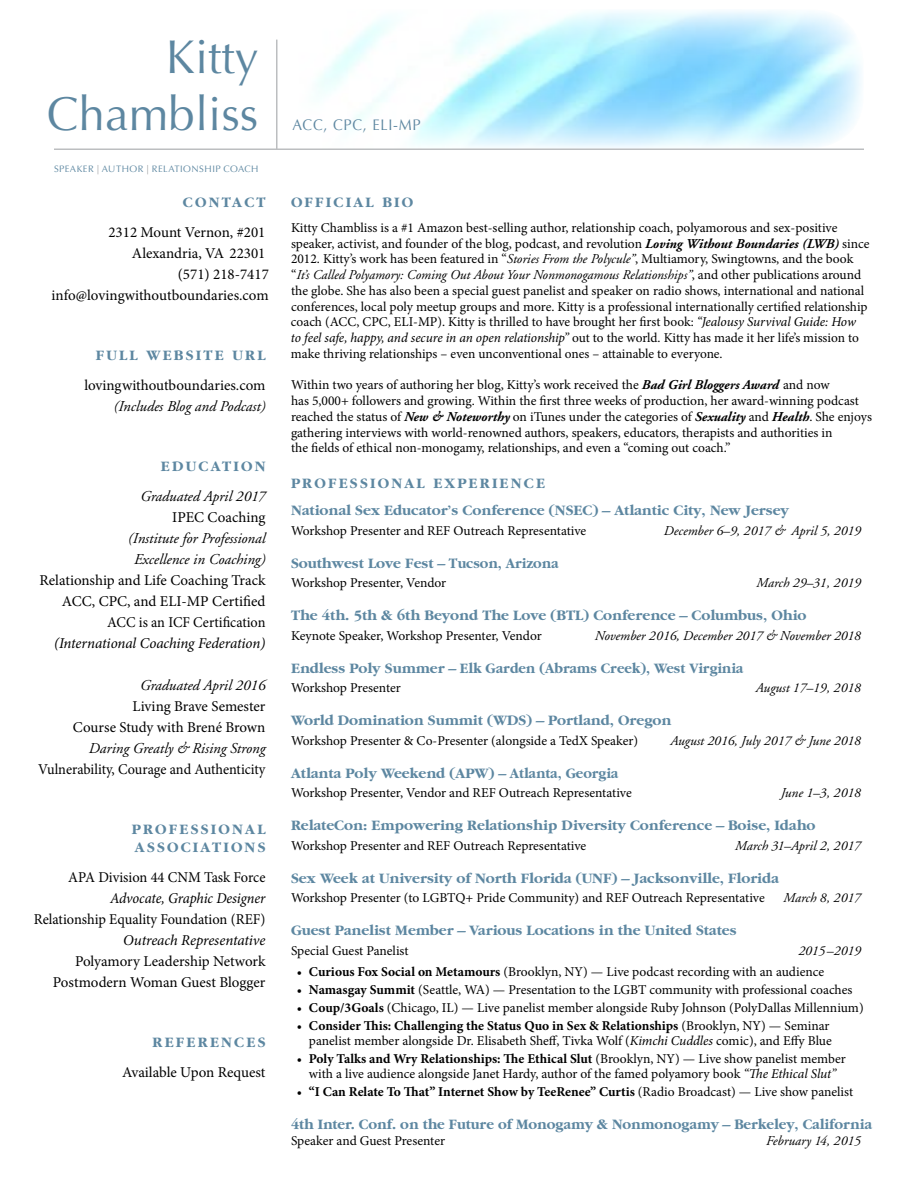
<style>
.page{position:relative;width:918px;height:1188px;background:#fff}
.page>*{position:absolute;margin:0;border:0;box-sizing:border-box;transform-origin:0 0}
.t1{font:47.55px/57px "Optima";color:#5d87a1;text-align:right}
.t2{font:15.3px "Optima";letter-spacing:.05em;color:#5d87a1;scale:.95 1}
.t3{font:700 15px/27px "Garamond";color:#5d87a1}
.t4{font:15px/21px "Minion Pro";color:#000;text-align:right}
.t5{font:italic 15px/21px "Adobe Garamond";color:#000;text-align:center}
.t6{font:700 15px/18px "Garamond";letter-spacing:.15em;color:#5d87a1}
.t7{font:15px "Minion Pro";color:#000;scale:.96 1}
.t8{font:italic 15px "Minion Pro";letter-spacing:-.01em;color:#000}
.t9{font:15px "Minion Pro";color:#000;scale:.95 1}
.t10{font:italic 15px "Minion Pro";letter-spacing:-.01em;color:#000;scale:.96 1}
.t11{font:13.5px/15.8px "Minion Pro";letter-spacing:-.005em;color:#000}
.t12{font:italic 13.5px "Adobe Garamond";color:#000}
.t13{font:700 13.5px "Minion Pro";letter-spacing:-.005em;color:#000}
.t14{font:9.3px "Optima";letter-spacing:.05em;color:#5d87a1}
.s1{color:#939598}
.s2{font-family:"Adobe Garamond";font-weight:700;font-style:italic}
.s3{font-family:"Adobe Garamond";font-style:italic}
.s4{font-family:"Minion Pro";font-style:normal}
.s5{font-style:italic}
.s6{font-weight:700}
.s7{font-weight:400}
</style>
<div class="page">
<hr style="left:54px;top:148px;width:810px;height:2px;background:#bcbec0">
<hr style="left:276px;top:40px;width:2px;height:109px;background:#bcbec0">
<h1 class="t1" style="left:47px;top:29px;width:213px">Kitty<br>Chambliss</h1>
<p class="t14" style="left:54px;top:164px;width:206px">SPEAKER <span class="s1">|</span> AUTHOR <span class="s1">|</span> RELATIONSHIP COACH</p>
<p class="t6" style="left:183px;top:194px;width:84px">CONTACT</p>
<p class="t4" style="left:51px;top:222px;width:219px">2312 Mount Vernon, #201<br>Alexandria, VA 22301<br>(571) 218-7417 info@lovingwithoutboundaries.com</p>
<p class="t6" style="left:96px;top:347px;width:171px">FULL WEBSITE URL</p>
<p class="t4" style="left:84px;top:375px;width:183px">lovingwithoutboundaries.com</p>
<p class="t5" style="left:114px;top:396px;width:153px">(Includes Blog and Podcast)</p>
<p class="t6" style="left:161px;top:458px;width:106px">EDUCATION</p>
<p class="t5" style="left:141px;top:486px;width:126px">Graduated April 2017</p>
<p class="t4" style="left:172px;top:507px;width:95px">IPEC Coaching</p>
<p class="t5" style="left:128px;top:528px;width:139px">(Institute for Professional<br>Excellence in Coaching)</p>
<p class="t4" style="left:40px;top:570px;width:227px">Relationship and Life Coaching Track<br>ACC, CPC, and ELI-MP Certified<br>ACC is an ICF Certification</p>
<p class="t8" style="left:54px;top:633px;width:213px">(International Coaching Federation)</p>
<p class="t5" style="left:140px;top:675px;width:127px">Graduated April 2016</p>
<p class="t4" style="left:73px;top:696px;width:194px">Living Brave Semester<br>Course Study with Brené Brown</p>
<p class="t5" style="left:89px;top:738px;width:178px">Daring Greatly &amp; Rising Strong</p>
<p class="t9" style="left:38px;top:759px;width:241px">Vulnerability, Courage and Authenticity</p>
<p class="t6" style="left:132px;top:821px;width:135px">PROFESSIONAL<br>ASSOCIATIONS</p>
<p class="t7" style="left:68px;top:867px;width:207px">APA Division 44 CNM Task Force</p>
<p class="t10" style="left:110px;top:888px;width:163px">Advocate, Graphic Designer</p>
<p class="t7" style="left:34px;top:909px;width:243px">Relationship Equality Foundation (REF)</p>
<p class="t8" style="left:123px;top:930px;width:144px">Outreach Representative</p>
<p class="t4" style="left:53px;top:951px;width:214px">Polyamory Leadership Network<br>Postmodern Woman Guest Blogger</p>
<p class="t6" style="left:153px;top:1034px;width:114px">REFERENCES</p>
<p class="t4" style="left:122px;top:1062px;width:145px">Available Upon Request</p>
<p class="t2" style="left:292px;top:116px;width:136px">ACC, CPC, ELI-MP</p>
<p class="t6" style="left:291px;top:194px;width:124px">OFFICIAL BIO</p>
<p class="t11" style="left:291px;top:220px;width:580px">Kitty Chambliss is a #1 Amazon best-selling author, relationship coach, polyamorous and sex-positive speaker, activist, and founder of the blog, podcast, and revolution <span class="s2">Loving Without Boundaries (LWB)</span> since<br>2012. Kitty’s work has been featured in “<span class="s3">Stories From the Polycule”</span>, Multiamory, Swingtowns, and the book</p>
<p class="t12" style="left:291px;top:268px;width:572px"><span class="s4">“</span>It’s Called Polyamory: Coming Out About Your Nonmonogamous Relationships”<span class="s4">, and other publications around</span></p>
<p class="t11" style="left:291px;top:283px;width:578px">the globe. She has also been a special guest panelist and speaker on radio shows, international and national conferences, local poly meetup groups and more. Kitty is a professional internationally certified relationship coach (ACC, CPC, ELI-MP). Kitty is thrilled to have brought her first book: <span class="s5">“Jealousy Survival Guide: How to feel safe, happy, and secure in an open relationship”</span> out to the world. Kitty has made it her life’s mission to make thriving relationships – even unconventional ones – attainable to everyone.</p>
<p class="t11" style="left:291px;top:377px;width:582px">Within two years of authoring her blog, Kitty’s work received the <span class="s2">Bad Girl Bloggers Award</span> and now<br>has 5,000+ followers and growing. Within the first three weeks of production, her award-winning podcast reached the status of <span class="s2">New &amp; Noteworthy</span> on iTunes under the categories of <span class="s2">Sexuality</span> and <span class="s2">Health</span>. She enjoys gathering interviews with world-renowned authors, speakers, educators, therapists and authorities in<br>the fields of ethical non-monogamy, relationships, and even a “coming out coach.”</p>
<p class="t3" style="left:291px;top:470px;width:499px">PROFESSIONAL EXPERIENCE<br>National Sex Educator’s Conference (NSEC) – Atlantic City, New Jersey</p>
<p class="t11" style="left:291px;top:523px;width:297px">Workshop Presenter and REF Outreach Representative</p>
<p class="t12" style="left:664px;top:523px;width:199px">December 6–9, 2017 &amp; April 5, 2019</p>
<p class="t3" style="left:291px;top:550px;width:269px">Southwest Love Fest – Tucson, Arizona</p>
<p class="t11" style="left:291px;top:575px;width:157px">Workshop Presenter, Vendor</p>
<p class="t12" style="left:756px;top:576px;width:106px">March 29–31, 2019</p>
<p class="t3" style="left:291px;top:602px;width:517px">The 4th. 5th &amp; 6th Beyond The Love (BTL) Conference – Columbus, Ohio</p>
<p class="t11" style="left:291px;top:628px;width:252px">Keynote Speaker, Workshop Presenter, Vendor</p>
<p class="t12" style="left:595px;top:628px;width:268px">November 2016, December 2017 &amp; November 2018</p>
<p class="t3" style="left:291px;top:655px;width:454px">Endless Poly Summer – Elk Garden (Abrams Creek), West Virginia</p>
<p class="t11" style="left:291px;top:680px;width:111px">Workshop Presenter</p>
<p class="t12" style="left:756px;top:681px;width:107px">August 17–19, 2018</p>
<p class="t3" style="left:291px;top:707px;width:382px">World Domination Summit (WDS) – Portland, Oregon</p>
<p class="t11" style="left:291px;top:733px;width:349px">Workshop Presenter &amp; Co-Presenter (alongside a TedX Speaker)</p>
<p class="t12" style="left:670px;top:733px;width:192px">August 2016, July 2017 &amp; June 2018</p>
<p class="t3" style="left:291px;top:760px;width:329px">Atlanta Poly Weekend (APW) – Atlanta, Georgia</p>
<p class="t11" style="left:291px;top:785px;width:342px">Workshop Presenter, Vendor and REF Outreach Representative</p>
<p class="t12" style="left:781px;top:786px;width:82px">June 1–3, 2018</p>
<p class="t3" style="left:291px;top:812px;width:526px">RelateCon: Empowering Relationship Diversity Conference – Boise, Idaho</p>
<p class="t11" style="left:291px;top:838px;width:297px">Workshop Presenter and REF Outreach Representative</p>
<p class="t12" style="left:735px;top:838px;width:127px">March 31–April 2, 2017</p>
<p class="t3" style="left:291px;top:865px;width:489px">Sex Week at University of North Florida (UNF) – Jacksonville, Florida</p>
<p class="t11" style="left:291px;top:890px;width:475px">Workshop Presenter (to LGBTQ+ Pride Community) and REF Outreach Representative</p>
<p class="t12" style="left:783px;top:891px;width:79px">March 8, 2017</p>
<p class="t3" style="left:291px;top:917px;width:447px">Guest Panelist Member – Various Locations in the United States</p>
<p class="t11" style="left:291px;top:943px;width:119px">Special Guest Panelist</p>
<p class="t12" style="left:798px;top:943px;width:64px">2015–2019</p>
<p class="t11" style="left:297px;top:964px;width:529px">• <span class="s6">Curious Fox Social on Metamours</span> (Brooklyn, NY) — Live podcast recording with an audience</p>
<p class="t11" style="left:297px;top:982px;width:557px">• <span class="s6">Namasgay Summit</span> (Seattle, WA) — Presentation to the LGBT community with professional coaches</p>
<p class="t11" style="left:297px;top:1000px;width:568px">• <span class="s6">Coup/3Goals</span> (Chicago, IL) — Live panelist member alongside Ruby Johnson (PolyDallas Millennium)</p>
<p class="t11" style="left:297px;top:1018px;width:536px;line-height:15px;text-align:right">• <span class="s6">Consider This: Challenging the Status Quo in Sex &amp; Relationships</span> (Brooklyn, NY) — Seminar panelist member alongside Dr. Elisabeth Sheff, Tivka Wolf (<span class="s5">Kimchi Cuddles</span> comic), and Effy Blue</p>
<p class="t11" style="left:297px;top:1051px;width:550px;line-height:15px;text-align:center">• <span class="s6">Poly Talks and Wry Relationships: The Ethical Slut</span> (Brooklyn, NY) — Live show panelist member with a live audience alongside Janet Hardy, author of the famed polyamory book <span class="s5">“The Ethical Slut”</span></p>
<p class="t13" style="left:297px;top:1082px;width:558px"><span class="s7">•</span> “I Can Relate To That” Internet Show by TeeRenee” Curtis <span class="s7">(Radio Broadcast) — Live show panelist</span></p>
<p class="t3" style="left:291px;top:1111px;width:582px">4th Inter. Conf. on the Future of Monogamy &amp; Nonmonogamy – Berkeley, California</p>
<p class="t11" style="left:291px;top:1133px;width:156px">Speaker and Guest Presenter</p>
<p class="t12" style="left:766px;top:1134px;width:96px">February 14, 2015</p>
</div>
